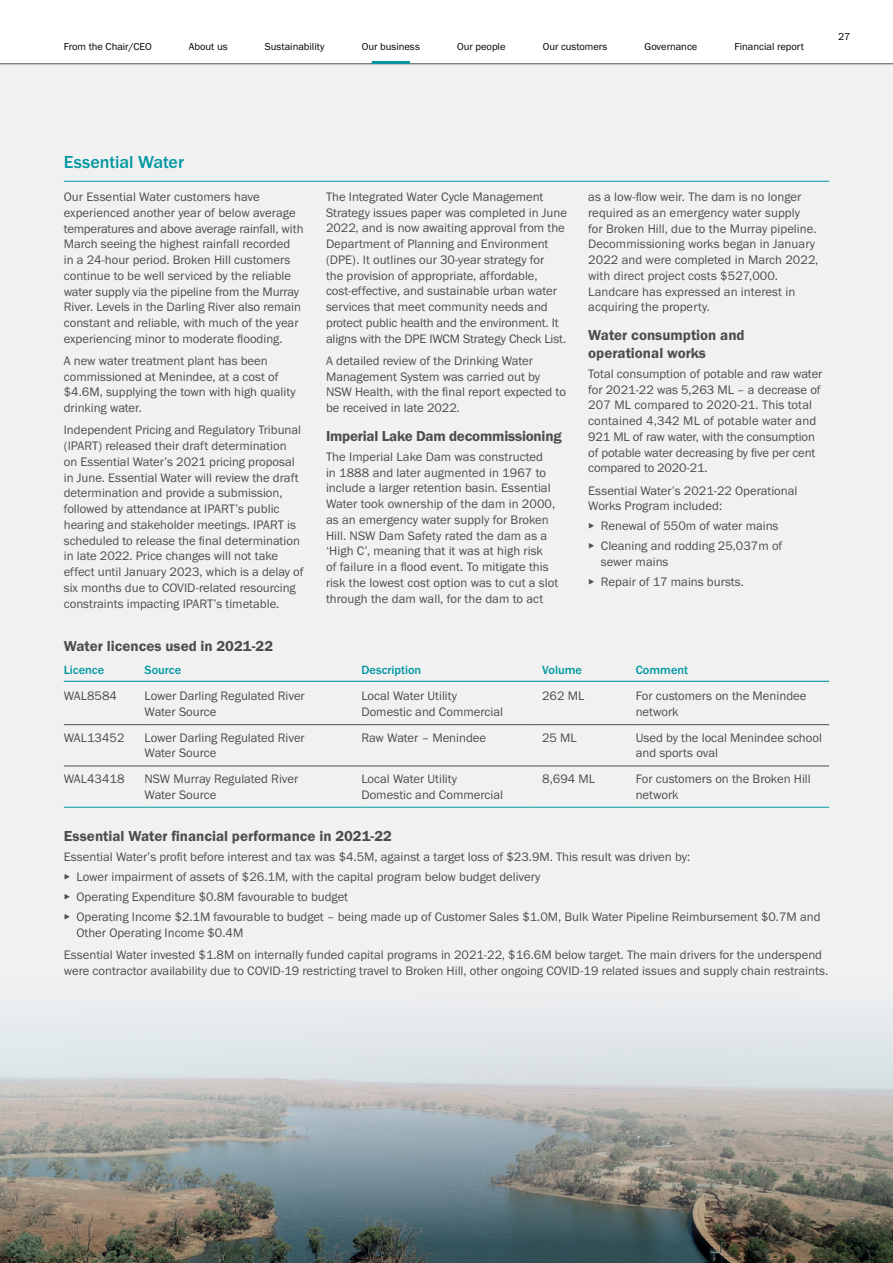
<style>
.page{position:relative;width:893px;height:1263px;background:#f1f1f2}
.page>*{position:absolute;margin:0;border:0;box-sizing:border-box;transform-origin:0 0}
.t1{font:500 18px "Franklin Gothic URW";color:#0097a0}
.t2{font:15px/18px "Franklin Gothic URW Dem";color:#4d4d4f}
.t3{font:12.75px/15.8px "Franklin Gothic URW Boo";color:#4d4d4f}
.t4{font:500 12.3px "Franklin Gothic URW";color:#0097a0}
.t5{font:10.5px "Franklin Gothic URW Boo";color:#000}
</style>
<div class="page">
<img style="left:0;top:1017px;width:893px;height:246px">
<hr style="left:64px;top:181px;width:765px;height:1px;background:#0097a0">
<hr style="left:64px;top:724px;width:81px;height:1px;background:#4d4d4f">
<hr style="left:145px;top:724px;width:216px;height:1px;background:#4d4d4f">
<hr style="left:361px;top:724px;width:168px;height:1px;background:#4d4d4f">
<hr style="left:529px;top:724px;width:107px;height:1px;background:#4d4d4f">
<hr style="left:636px;top:724px;width:193px;height:1px;background:#4d4d4f">
<hr style="left:64px;top:766px;width:81px;height:1px;background:#4d4d4f">
<hr style="left:145px;top:766px;width:216px;height:1px;background:#4d4d4f">
<hr style="left:361px;top:766px;width:168px;height:1px;background:#4d4d4f">
<hr style="left:529px;top:766px;width:107px;height:1px;background:#4d4d4f">
<hr style="left:636px;top:766px;width:193px;height:1px;background:#4d4d4f">
<hr style="left:64px;top:681px;width:81px;height:1px;background:#0097a0">
<hr style="left:145px;top:681px;width:216px;height:1px;background:#0097a0">
<hr style="left:361px;top:681px;width:168px;height:1px;background:#0097a0">
<hr style="left:529px;top:681px;width:107px;height:1px;background:#0097a0">
<hr style="left:636px;top:681px;width:193px;height:1px;background:#0097a0">
<hr style="left:64px;top:807px;width:81px;height:1px;background:#0097a0">
<hr style="left:145px;top:807px;width:216px;height:1px;background:#0097a0">
<hr style="left:361px;top:807px;width:168px;height:1px;background:#0097a0">
<hr style="left:529px;top:807px;width:107px;height:1px;background:#0097a0">
<hr style="left:636px;top:807px;width:193px;height:1px;background:#0097a0">
<div style="left:0;top:0;width:893px;height:64px;background:#fff"></div>
<hr style="left:0;top:64px;width:893px;height:1px;background:#4d4d4f">
<hr style="left:372px;top:61px;width:38px;height:3px;background:#0097a0">
<p class="t5" style="left:64px;top:40px;width:89px">From the Chair/CEO</p>
<p class="t5" style="left:189px;top:40px;width:40px">About us</p>
<p class="t5" style="left:265px;top:40px;width:61px">Sustainability</p>
<p class="t5" style="left:362px;top:40px;width:60px">Our business</p>
<p class="t5" style="left:457px;top:40px;width:50px">Our people</p>
<p class="t5" style="left:543px;top:40px;width:66px">Our customers</p>
<p class="t5" style="left:645px;top:40px;width:54px">Governance</p>
<p class="t5" style="left:734px;top:40px;width:71px">Financial report</p>
<p class="t5" style="left:838px;top:30px;width:14px">27</p>
<h1 class="t1" style="left:64px;top:151px;width:122px">Essential Water</h1>
<p class="t3" style="left:64px;top:189px;width:241px">Our Essential Water customers have experienced another year of below average temperatures and above average rainfall, with March seeing the highest rainfall recorded<br>in a 24-hour period. Broken Hill customers continue to be well serviced by the reliable water supply via the pipeline from the Murray River. Levels in the Darling River also remain constant and reliable, with much of the year experiencing minor to moderate flooding.</p>
<p class="t3" style="left:64px;top:353px;width:234px">A new water treatment plant has been commissioned at Menindee, at a cost of $4.6M, supplying the town with high quality drinking water.</p>
<p class="t3" style="left:64px;top:422px;width:241px">Independent Pricing and Regulatory Tribunal (IPART) released their draft determination<br>on Essential Water’s 2021 pricing proposal in June. Essential Water will review the draft determination and provide a submission, followed by attendance at IPART’s public hearing and stakeholder meetings. IPART is scheduled to release the final determination in late 2022. Price changes will not take effect until January 2023, which is a delay of six months due to COVID-related resourcing constraints impacting IPART’s timetable.</p>
<p class="t3" style="left:326px;top:189px;width:242px">The Integrated Water Cycle Management Strategy issues paper was completed in June 2022, and is now awaiting approval from the Department of Planning and Environment (DPE). It outlines our 30-year strategy for<br>the provision of appropriate, affordable, cost-effective, and sustainable urban water services that meet community needs and protect public health and the environment. It aligns with the DPE IWCM Strategy Check List.</p>
<p class="t3" style="left:326px;top:352px;width:241px">A detailed review of the Drinking Water Management System was carried out by NSW Health, with the final report expected to be received in late 2022.</p>
<p class="t2" style="left:326px;top:427px;width:237px">Imperial Lake Dam decommissioning</p>
<p class="t3" style="left:326px;top:448px;width:234px">The Imperial Lake Dam was constructed<br>in 1888 and later augmented in 1967 to include a larger retention basin. Essential Water took ownership of the dam in 2000, as an emergency water supply for Broken Hill. NSW Dam Safety rated the dam as a ‘High C’, meaning that it was at high risk<br>of failure in a flood event. To mitigate this risk the lowest cost option was to cut a slot through the dam wall, for the dam to act</p>
<p class="t3" style="left:588px;top:189px;width:232px">as a low-flow weir. The dam is no longer required as an emergency water supply<br>for Broken Hill, due to the Murray pipeline.<br>Decommissioning works began in January 2022 and were completed in March 2022, with direct project costs $527,000.<br>Landcare has expressed an interest in acquiring the property.</p>
<p class="t2" style="left:588px;top:326px;width:158px">Water consumption and operational works</p>
<p class="t3" style="left:588px;top:366px;width:236px">Total consumption of potable and raw water for 2021-22 was 5,263 ML – a decrease of 207 ML compared to 2020-21. This total contained 4,342 ML of potable water and 921 ML of raw water, with the consumption of potable water decreasing by five per cent compared to 2020-21.</p>
<p class="t3" style="left:588px;top:482px;width:211px">Essential Water’s 2021-22 Operational<br>Works Program included:</p>
<p class="t3" style="left:588px;top:516px;width:196px;line-height:20px">▸ Renewal of 550m of water mains ▸ Cleaning and rodding 25,037m of</p>
<p class="t3" style="left:588px;top:552px;width:157px;line-height:20px;text-indent:13px">sewer mains<br>▸ Repair of 17 mains bursts.</p>
<p class="t2" style="left:64px;top:637px;width:211px">Water licences used in 2021-22</p>
<p class="t4" style="left:64px;top:662px;width:42px">Licence</p>
<p class="t4" style="left:145px;top:662px;width:38px">Source</p>
<p class="t4" style="left:361px;top:662px;width:61px">Description</p>
<p class="t4" style="left:542px;top:662px;width:41px">Volume</p>
<p class="t4" style="left:636px;top:662px;width:54px">Comment</p>
<p class="t3" style="left:64px;top:688px;width:55px">WAL8584</p>
<p class="t3" style="left:145px;top:688px;width:162px">Lower Darling Regulated River<br>Water Source</p>
<p class="t3" style="left:361px;top:688px;width:143px">Local Water Utility<br>Domestic and Commercial</p>
<p class="t3" style="left:542px;top:688px;width:44px">262 ML</p>
<p class="t3" style="left:636px;top:688px;width:172px">For customers on the Menindee network</p>
<p class="t3" style="left:64px;top:729px;width:62px">WAL13452</p>
<p class="t3" style="left:145px;top:729px;width:162px">Lower Darling Regulated River<br>Water Source</p>
<p class="t3" style="left:361px;top:729px;width:126px">Raw Water – Menindee</p>
<p class="t3" style="left:542px;top:729px;width:36px">25 ML</p>
<p class="t3" style="left:636px;top:729px;width:188px">Used by the local Menindee school and sports oval</p>
<p class="t3" style="left:64px;top:771px;width:62px">WAL43418</p>
<p class="t3" style="left:145px;top:771px;width:155px">NSW Murray Regulated River<br>Water Source</p>
<p class="t3" style="left:361px;top:771px;width:143px">Local Water Utility<br>Domestic and Commercial</p>
<p class="t3" style="left:542px;top:771px;width:54px">8,694 ML</p>
<p class="t3" style="left:636px;top:771px;width:177px">For customers on the Broken Hill network</p>
<p class="t2" style="left:64px;top:827px;width:330px">Essential Water financial performance in 2021-22</p>
<p class="t3" style="left:64px;top:846px;width:758px;line-height:20px">Essential Water’s profit before interest and tax was $4.5M, against a target loss of $23.9M. This result was driven by:<br>▸ Lower impairment of assets of $26.1M, with the capital program below budget delivery<br>▸ Operating Expenditure $0.8M favourable to budget<br>▸ Operating Income $2.1M favourable to budget – being made up of Customer Sales $1.0M, Bulk Water Pipeline Reimbursement $0.7M and</p>
<p class="t3" style="left:64px;top:921px;width:760px;line-height:22.2px;text-indent:13px">Other Operating Income $0.4M<br>Essential Water invested $1.8M on internally funded capital programs in 2021-22, $16.6M below target. The main drivers for the underspend</p>
<p class="t3" style="left:64px;top:962px;width:766px">were contractor availability due to COVID-19 restricting travel to Broken Hill, other ongoing COVID-19 related issues and supply chain restraints.</p>
</div>
